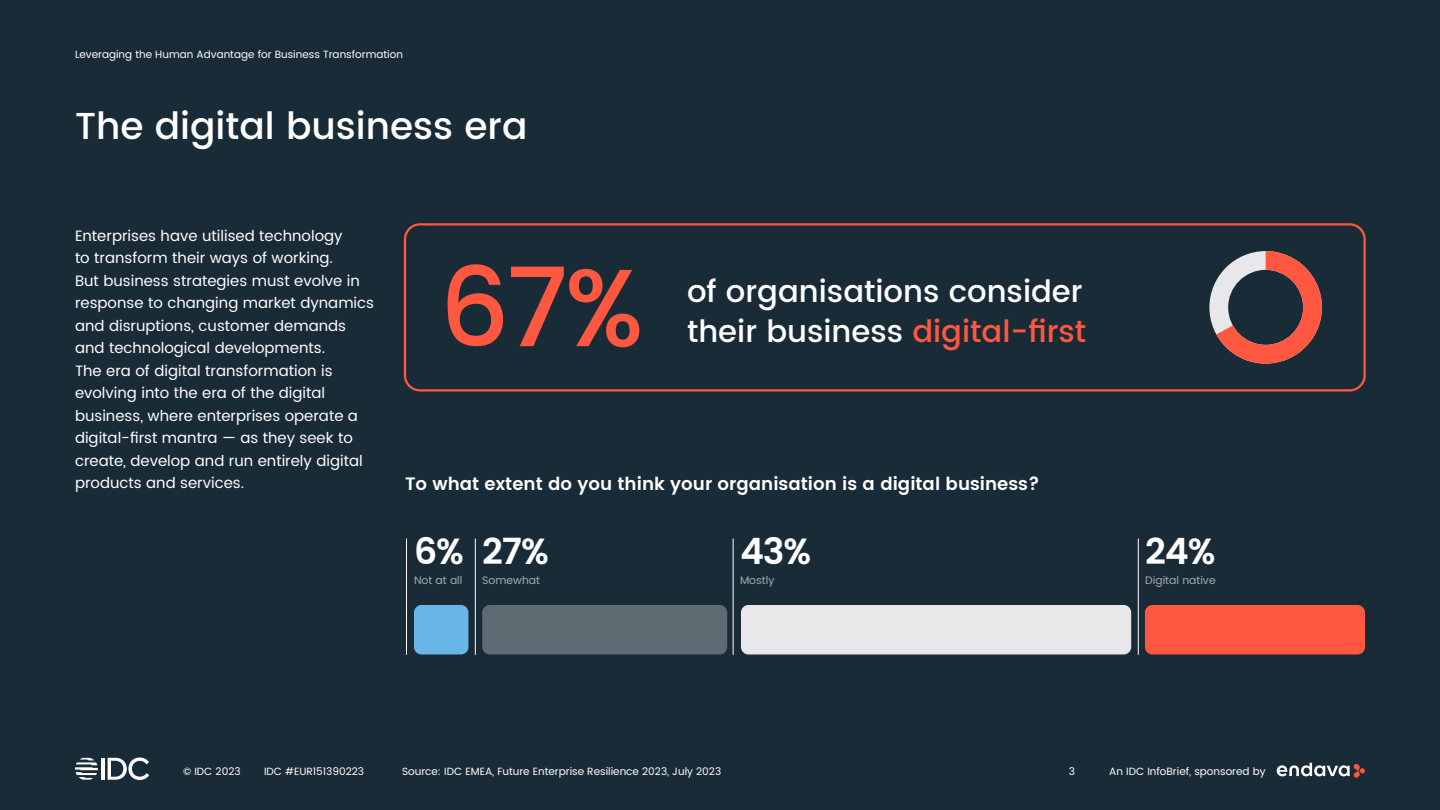
<style>
.page{position:relative;width:1440px;height:810px;background:#1a2b38}
.page>*{position:absolute;margin:0;border:0;box-sizing:border-box;transform-origin:0 0}
.t1{font:500 109.65px "Poppins";color:#ff5740}
.t2{font:500 37.5px "Poppins";color:#fff}
.t3{font:600 36.3px "Poppins";color:#fff}
.t4{font:500 30.67px/40.9px "Poppins";color:#fff}
.t5{font:600 18px "Poppins";color:#fff}
.t6{font:15px/22.5px "Poppins";color:#fff}
.t7{font:10.88px "Poppins";color:#a3abb0}
.t8{font:10.5px "Poppins";color:#fff}
.s1{color:#ff5740}
</style>
<div class="page">
<hr style="left:101px;top:758px;width:4px;height:22px;background:#fff">
<svg style="left:108px;top:757px;width:41px;height:23px"></svg>
<svg style="left:75px;top:758px;width:23px;height:22px"></svg>
<svg style="left:1277px;top:763px;width:88px;height:15px"></svg>
<div style="left:414px;top:605px;width:54px;height:49px;background:#69b5e8;border-radius:8px"></div>
<div style="left:482px;top:605px;width:245px;height:49px;background:#5e6b73;border-radius:8px"></div>
<div style="left:741px;top:605px;width:390px;height:49px;background:#e8e8eb;border-radius:8px"></div>
<div style="left:1145px;top:605px;width:220px;height:49px;background:#ff5740;border-radius:8px"></div>
<hr style="left:406px;top:539px;width:1px;height:115px;background:#fff">
<hr style="left:475px;top:539px;width:1px;height:115px;background:#fff">
<hr style="left:733px;top:539px;width:1px;height:115px;background:#fff">
<hr style="left:1138px;top:539px;width:1px;height:115px;background:#fff">
<div style="left:404px;top:223px;width:962px;height:168px;border:2px solid #ff5740;border-radius:15px"></div>
<svg style="left:1209px;top:251px;width:113px;height:113px"></svg>
<p class="t8" style="left:75px;top:46px;width:330px">Leveraging the Human Advantage for Business Transformation</p>
<h2 class="t2" style="left:75px;top:99px;width:454px">The digital business era</h2>
<p class="t6" style="left:75px;top:225px;width:301px">Enterprises have utilised technology<br>to transform their ways of working.<br>But business strategies must evolve in response to changing market dynamics and disruptions, customer demands and technological developments.<br>The era of digital transformation is evolving into the era of the digital business, where enterprises operate a digital-first mantra — as they seek to create, develop and run entirely digital products and services.</p>
<h1 class="t1" style="left:440px;top:227px;width:206px">67%</h1>
<h3 class="t4" style="left:687px;top:271px;width:401px">of organisations consider their business <span class="s1">digital-first</span></h3>
<p class="t5" style="left:405px;top:470px;width:636px">To what extent do you think your organisation is a digital business?</p>
<h3 class="t3" style="left:414px;top:524px;width:51px">6%</h3>
<p class="t7" style="left:414px;top:572px;width:50px">Not at all</p>
<h3 class="t3" style="left:482px;top:524px;width:68px">27%</h3>
<p class="t7" style="left:482px;top:572px;width:59px">Somewhat</p>
<h3 class="t3" style="left:740px;top:524px;width:73px">43%</h3>
<p class="t7" style="left:740px;top:572px;width:36px">Mostly</p>
<h3 class="t3" style="left:1145px;top:524px;width:72px">24%</h3>
<p class="t7" style="left:1145px;top:572px;width:72px">Digital native</p>
<p class="t8" style="left:402px;top:763px;width:321px">Source: IDC EMEA, Future Enterprise Resilience 2023, July 2023</p>
<p class="t8" style="left:183px;top:763px;width:59px">© IDC 2023</p>
<p class="t8" style="left:264px;top:763px;width:102px">IDC #EUR151390223</p>
<p class="t8" style="left:1069px;top:763px;width:8px">3</p>
<p class="t8" style="left:1109px;top:763px;width:158px">An IDC InfoBrief, sponsored by</p>
</div>
